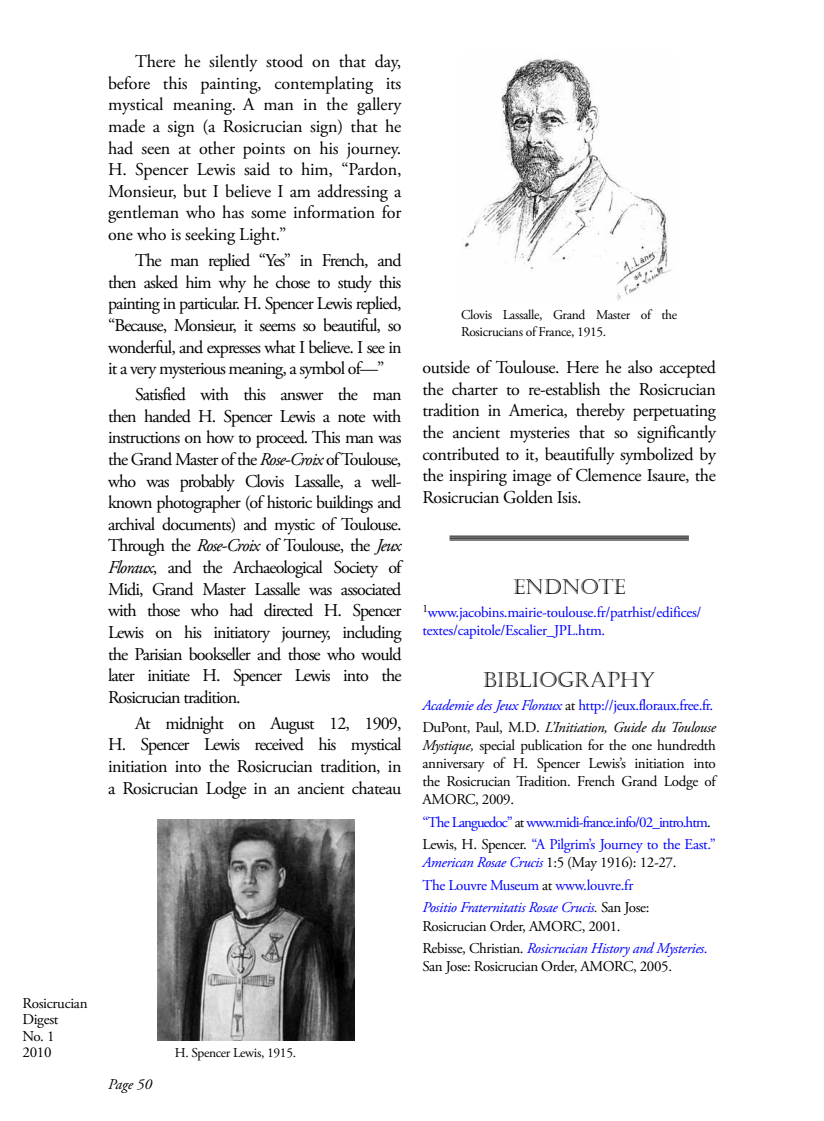
<style>
.page{position:relative;width:824px;height:1121px;background:#fff}
.page>*{position:absolute;margin:0;border:0;box-sizing:border-box;transform-origin:0 0}
.t1{font:21px "Castellar";letter-spacing:-.01em;color:#000}
.t2{font:18px/21.6px "Adobe Garamond Pro";letter-spacing:-.03em;color:#000;text-align:justify}
.t3{font:15px/16.5px "Adobe Garamond Pro";letter-spacing:-.025em;color:#000}
.t4{font:15px/18px "Adobe Garamond Pro";letter-spacing:-.025em;color:#00f}
.t5{font:italic 15px/22.5px "Adobe Garamond Pro";letter-spacing:-.02em;color:#00f}
.t6{font:15px/22.5px "Adobe Garamond Pro";letter-spacing:-.06em;color:#00f}
.t7{font:italic 15px "Adobe Garamond Pro";color:#000}
.t8{font:13.5px/16.2px "Adobe Garamond Pro";letter-spacing:-.025em;color:#000}
.s1{font-style:italic}
.s2{color:#000}
.s3{font-style:italic;color:#000}
.s4{font-style:normal;color:#000}
.s5{font-style:normal}
.s6{font-style:italic;color:#00f}
.s7{color:#00f}
</style>
<div class="page">
<hr style="left:449px;top:536px;width:239px;height:1px;background:#000">
<hr style="left:449px;top:537px;width:239px;height:1px;background:#000">
<hr style="left:449px;top:539px;width:239px;height:1px;background:#000">
<img style="left:462px;top:59px;width:210px;height:242px">
<img style="left:157px;top:819px;width:197px;height:221px">
<p class="t3" style="left:22px;top:995px;width:67px">Rosicrucian<br>Digest<br>No. 1<br>2010</p>
<p class="t2" style="left:108px;top:51px;width:295px;text-indent:27px">There he silently stood on that day, before this painting, contemplating its mystical meaning. A man in the gallery made a sign (a Rosicrucian sign) that he had seen at other points on his journey.<br>H. Spencer Lewis said to him, “Pardon, Monsieur, but I believe I am addressing a gentleman who has some information for one who is seeking Light.”</p>
<p class="t2" style="left:108px;top:250px;width:295px;text-indent:27px">The man replied “Yes” in French, and then asked him why he chose to study this painting in particular. H. Spencer Lewis replied, “Because, Monsieur, it seems so beautiful, so wonderful, and expresses what I believe. I see in it a very mysterious meaning, a symbol of—”</p>
<p class="t2" style="left:108px;top:384px;width:295px;text-indent:27px">Satisfied with this answer the man then handed H. Spencer Lewis a note with instructions on how to proceed. This man was the Grand Master of the <span class="s1">Rose-Croix</span> of Toulouse, who was probably Clovis Lassalle, a well&shy;known photographer (of historic buildings and archival documents) and mystic of Toulouse.<br>Through the <span class="s1">Rose-Croix</span> of Toulouse, the <span class="s1">Jeux Floraux</span>, and the Archaeological Society of Midi, Grand Master Lassalle was associated with those who had directed H. Spencer Lewis on his initiatory journey, including the Parisian bookseller and those who would later initiate H. Spencer Lewis into the Rosicrucian tradition.</p>
<p class="t2" style="left:108px;top:713px;width:295px;text-indent:27px">At midnight on August 12, 1909, H. Spencer Lewis received his mystical initiation into the Rosicrucian tradition, in a Rosicrucian Lodge in an ancient chateau</p>
<p class="t8" style="left:461px;top:307px;width:218px">Clovis Lassalle, Grand Master of the<br>Rosicrucians of France, 1915.</p>
<p class="t2" style="left:422px;top:357px;width:295px">outside of Toulouse. Here he also accepted the charter to re-establish the Rosicrucian tradition in America, thereby perpetuating the ancient mysteries that so significantly contributed to it, beautifully symbolized by the inspiring image of Clemence Isaure, the Rosicrucian Golden Isis.</p>
<p class="t1" style="left:513px;top:575px;width:114px">ENDNOTE</p>
<p class="t4" style="left:422px;top:603px;width:280px"><sup>1</sup>www.jacobins.mairie-toulouse.fr/patrhist/edifices/ textes/capitole/Escalier_JPL.htm.</p>
<p class="t1" style="left:483px;top:668px;width:174px">BIBLIOGRAPHY</p>
<p class="t4" style="left:422px;top:694px;width:295px;line-height:22.5px"><span class="s1">Academie des Jeux Floraux</span> <span class="s2">at</span> http://jeux.floraux.free.fr.<br><span class="s2">DuPont, Paul, M.D.</span> <span class="s3">L’Initiation, Guide du Toulouse</span></p>
<p class="t3" style="left:422px;top:737px;width:295px;line-height:18px;text-align:justify"><span class="s1">Mystique,</span> special publication for the one hundredth anniversary of H. Spencer Lewis’s initiation into the Rosicrucian Tradition. French Grand Lodge of AMORC, 2009.</p>
<p class="t6" style="left:422px;top:811px;width:295px">“The Languedoc” <span class="s2">at</span> www.midi-france.info/02_intro.htm<span class="s2">.<br>Lewis, H. Spencer.</span> “A Pilgrim’s Journey to the East.”</p>
<p class="t5" style="left:422px;top:851px;width:255px">American Rosae Crucis <span class="s4">1:5 (May 1916): 12-27.<br></span><span class="s5">The Louvre Museum</span> <span class="s4">at</span> <span class="s5">www.louvre.fr<br></span>Positio Fraternitatis Rosae Crucis<span class="s2">.</span> <span class="s4">San Jose:</span></p>
<p class="t3" style="left:422px;top:915px;width:286px;line-height:22.5px">Rosicrucian Order, AMORC, 2001.<br>Rebisse, Christian. <span class="s6">Rosicrucian History and Mysteries</span><span class="s7">.</span></p>
<p class="t3" style="left:422px;top:958px;width:251px">San Jose: Rosicrucian Order, AMORC, 2005.</p>
<p class="t7" style="left:108px;top:1075px;width:45px">Page 50</p>
<p class="t8" style="left:175px;top:1045px;width:123px">H. Spencer Lewis, 1915.</p>
</div>
